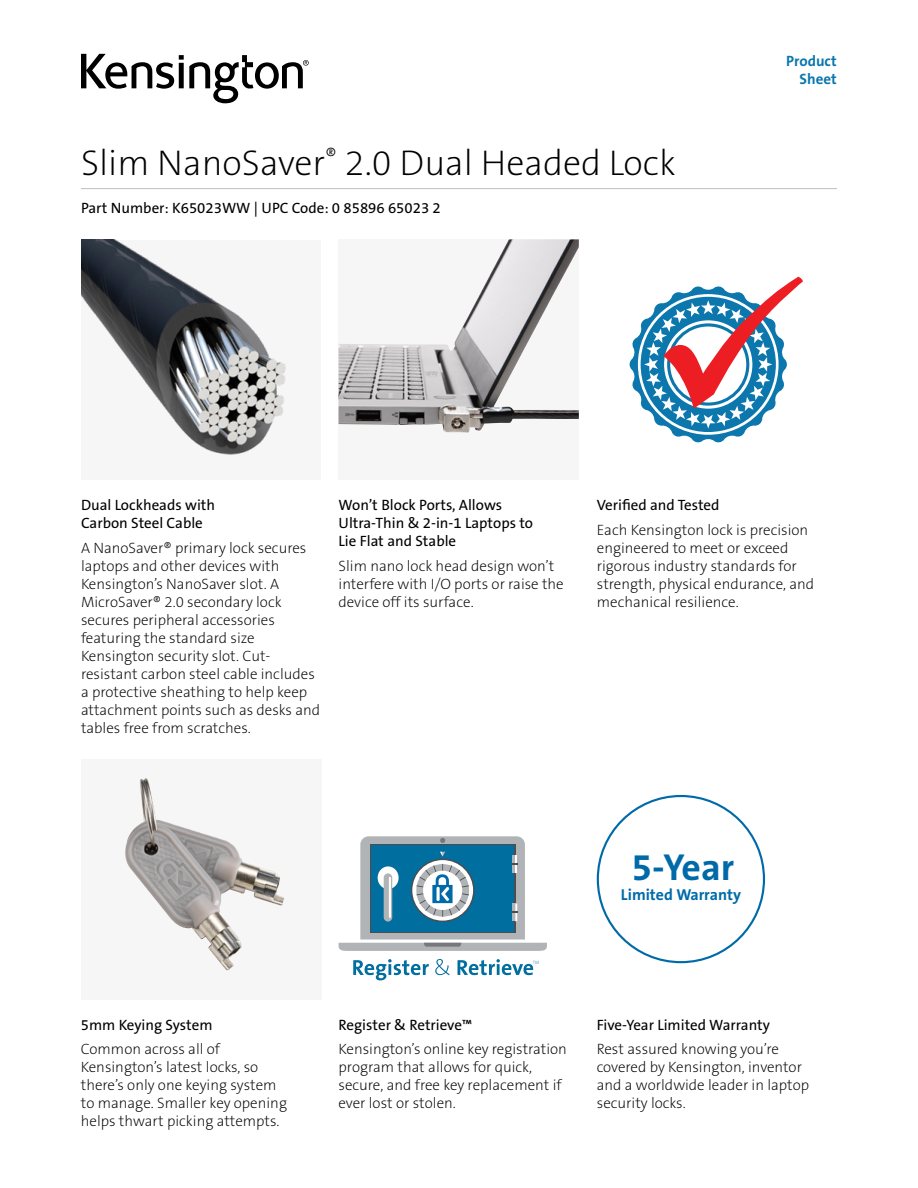
<style>
.page{position:relative;width:918px;height:1188px;background:#fff}
.page>*{position:absolute;margin:0;border:0;box-sizing:border-box;transform-origin:0 0}
.t1{font:37.8px "The Sans KENSINGTON7 Bd";color:#006aa9}
.Product_Name{font:36px "The Sans KENSINGTON2 XL";color:#000}
.t2{font:15.9px "The Sans KENSINGTON7 Bd";color:#006aa9}
.Body{font:15px/18px "The Sans KENSINGTON2 XL";color:#000}
.Part_No__UPC{font:15px/18px "The Sans KENSINGTON5 Rg";color:#000}
.Filetype_Header_Blue{font:15px "The Sans KENSINGTON7 Bd";color:#0b77ad}
</style>
<div class="page">
<div style="left:339px;top:239px;width:240px;height:241px;background:#f6f6f6"></div>
<img style="left:339px;top:239px;width:240px;height:194px">
<img style="left:82px;top:240px;width:204px;height:215px">
<div style="left:81px;top:759px;width:240px;height:240px;background:#f6f6f6"></div>
<img style="left:125px;top:778px;width:159px;height:193px">
<hr style="left:81px;top:188px;width:756px;height:1px;background:#bcbec0">
<svg style="left:81px;top:54px;width:228px;height:49px"></svg>
<svg style="left:629px;top:277px;width:174px;height:166px"></svg>
<svg style="left:353px;top:959px;width:186px;height:21px"></svg>
<svg style="left:339px;top:836px;width:208px;height:115px"></svg>
<h1 class="Product_Name" style="left:81px;top:143px;width:596px">Slim NanoSaver<sup>®</sup> 2.0 Dual Headed Lock</h1>
<h2 class="Part_No__UPC" style="left:81px;top:199px;width:361px">Part Number: K65023WW | UPC Code: 0 85896 65023 2</h2>
<p class="Filetype_Header_Blue" style="left:786px;top:53px;width:52px">Product</p>
<p class="Filetype_Header_Blue" style="left:800px;top:71px;width:39px">Sheet</p>
<h3 class="Part_No__UPC" style="left:81px;top:497px;width:136px">Dual Lockheads with<br>Carbon Steel Cable</h3>
<p class="Body" style="left:81px;top:539px;width:241px">A NanoSaver® primary lock secures laptops and other devices with<br>Kensington’s NanoSaver slot. A<br>MicroSaver® 2.0 secondary lock secures peripheral accessories featuring the standard size<br>Kensington security slot. Cut&shy;resistant carbon steel cable includes a protective sheathing to help keep attachment points such as desks and tables free from scratches.</p>
<h3 class="Part_No__UPC" style="left:339px;top:497px;width:196px">Won’t Block Ports, Allows<br>Ultra-Thin &amp; 2-in-1 Laptops to<br>Lie Flat and Stable</h3>
<p class="Body" style="left:339px;top:557px;width:227px">Slim nano lock head design won’t interfere with I/O ports or raise the device off its surface.</p>
<h3 class="Part_No__UPC" style="left:597px;top:497px;width:124px">Verified and Tested</h3>
<p class="Body" style="left:597px;top:521px;width:219px">Each Kensington lock is precision engineered to meet or exceed rigorous industry standards for strength, physical endurance, and mechanical resilience.</p>
<h3 class="Part_No__UPC" style="left:81px;top:1016px;width:133px">5mm Keying System</h3>
<p class="Body" style="left:81px;top:1041px;width:208px">Common across all of<br>Kensington’s latest locks, so there’s only one keying system to manage. Smaller key opening helps thwart picking attempts.</p>
<h1 class="t1" style="left:632px;top:847px;width:104px">5-Year</h1>
<p class="t2" style="left:621px;top:886px;width:122px">Limited Warranty</p>
<h3 class="Part_No__UPC" style="left:339px;top:1016px;width:135px">Register &amp; Retrieve™</h3>
<p class="Body" style="left:339px;top:1041px;width:230px">Kensington’s online key registration program that allows for quick, secure, and free key replacement if ever lost or stolen.</p>
<h3 class="Part_No__UPC" style="left:597px;top:1016px;width:175px">Five-Year Limited Warranty</h3>
<p class="Body" style="left:597px;top:1041px;width:214px">Rest assured knowing you’re covered by Kensington, inventor and a worldwide leader in laptop security locks.</p>
</div>
